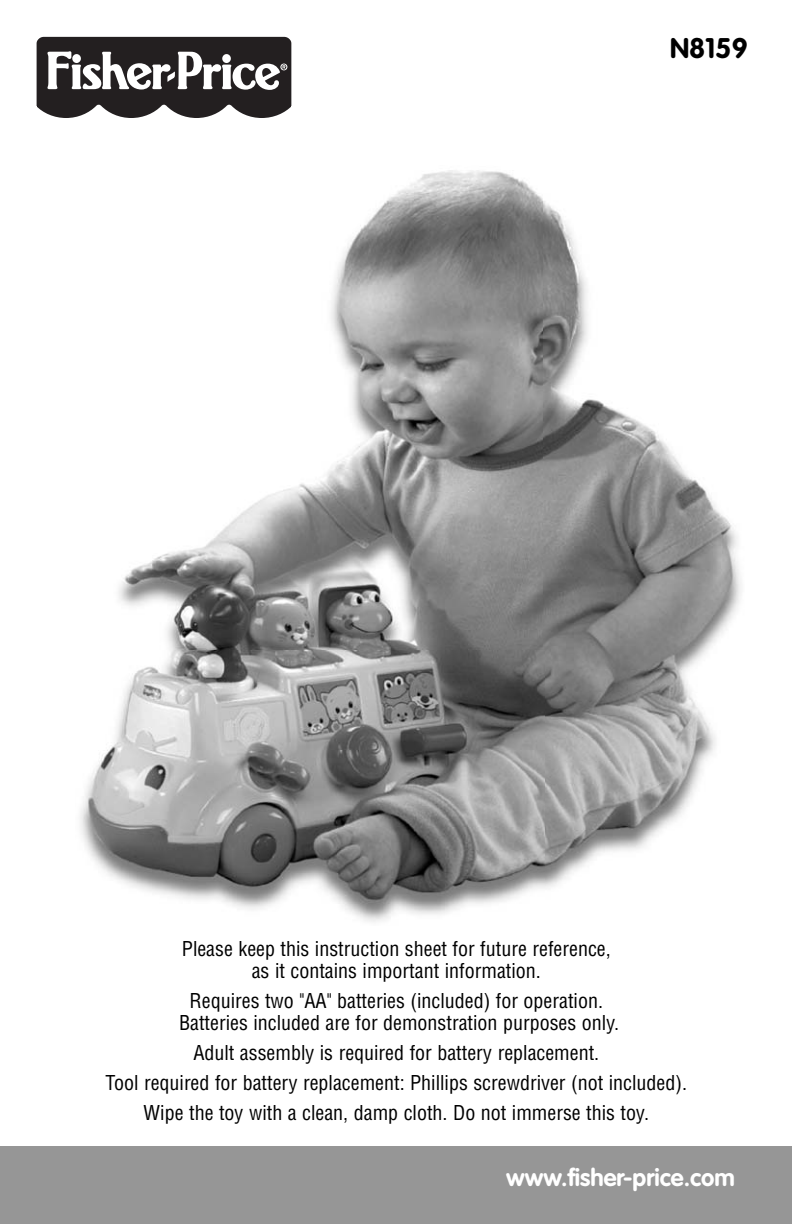
<style>
.page{position:relative;width:792px;height:1224px;background:#fff}
.page>*{position:absolute;margin:0;border:0;box-sizing:border-box;transform-origin:0 0}
.t1{font:700 28px "VAG Rounded Std";color:#000}
.t2{font:700 24px "VAG Rounded Std";color:#fff}
.t3{font:condensed 20px/22px "Helvetica LT Std";color:#000;text-align:center}
</style>
<div class="page">
<img style="left:80px;top:170px;width:661px;height:752px">
<svg style="left:36px;top:36px;width:256px;height:82px"></svg>
<div style="left:72px;top:54px;width:9px;height:9px;background:#fff;border-radius:50%"></div>
<div style="left:0;top:1146px;width:792px;height:78px;background:#969696"></div>
<h1 class="t1" style="left:670px;top:34px;width:79px">N8159</h1>
<p class="t3" style="left:182px;top:941px;width:430px">Please keep this instruction sheet for future reference, as it contains important information.</p>
<p class="t3" style="left:179px;top:993px;width:442px">Requires two "AA" batteries (included) for operation.<br>Batteries included are for demonstration purposes only.</p>
<p class="t3" style="left:106px;top:1041px;width:583px;line-height:30px">Adult assembly is required for battery replacement.<br>Tool required for battery replacement: Phillips screwdriver (not included).<br>Wipe the toy with a clean, damp cloth. Do not immerse this toy.</p>
<p class="t2" style="left:506px;top:1166px;width:230px">www.fisher-price.com</p>
</div>
